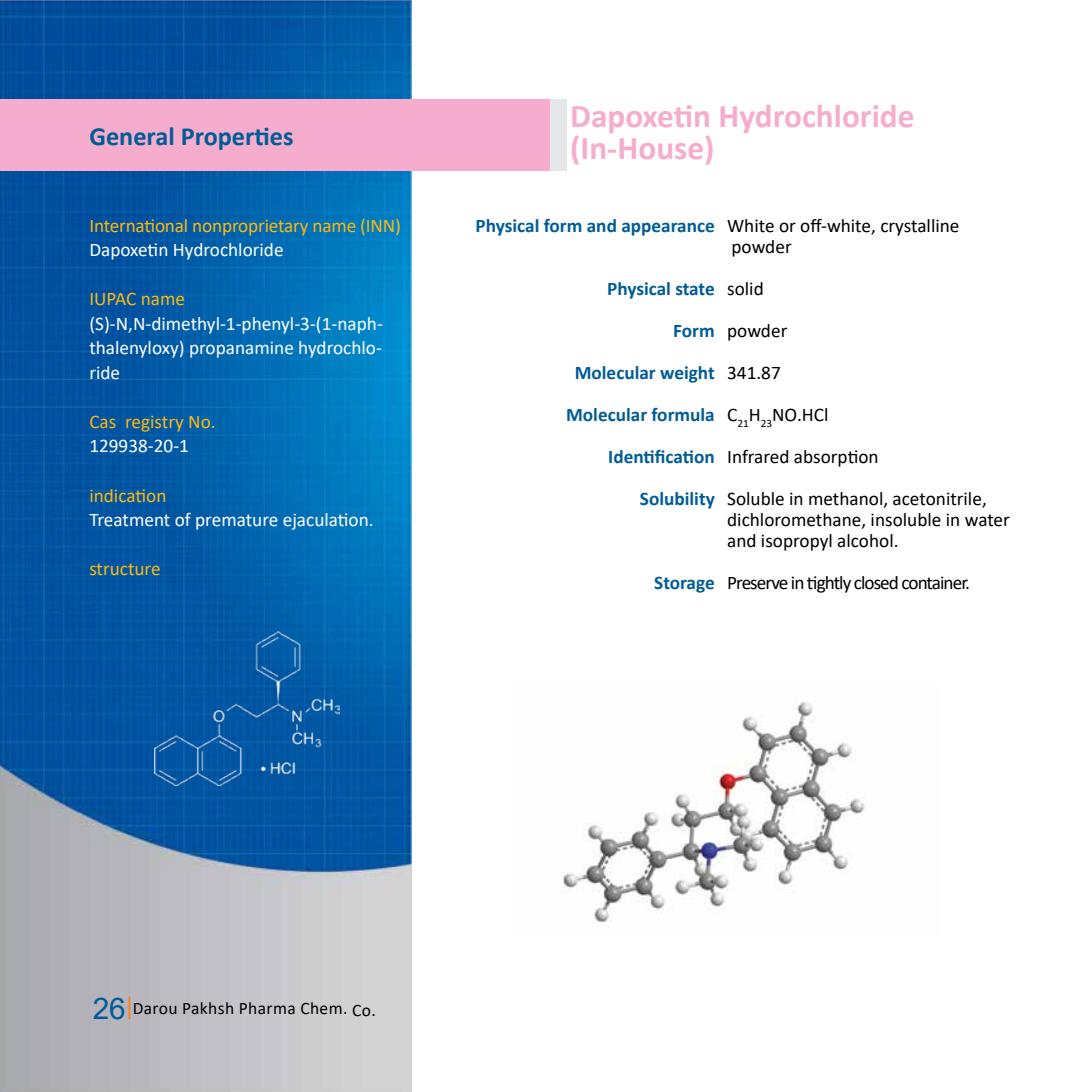
<style>
.page{position:relative;width:1092px;height:1092px;background:#fff}
.page>*{position:absolute;margin:0;border:0;box-sizing:border-box;transform-origin:0 0}
.t1{font:700 33.25px/31.5px "Calibri";color:#f6adcd}
.t2{font:700 26.25px "Calibri";color:#005c95}
.t3{font:19.25px/42px "Calibri";color:#000}
.t4{font:19.25px/24.5px "Calibri";color:#fff;text-align:justify}
.t5{font:700 19.25px/42px "Calibri";color:#005c95;text-align:right}
.t6{font:19.25px "Calibri";letter-spacing:-.01em;color:#fdb913}
.t7{font:19.25px "Calibri";letter-spacing:-.05em;color:#000}
.t8{font:17.5px "Calibri";letter-spacing:.02em;color:#000}
.s1{font-family:"Arial";font-size:29.75px;color:#005c95}
.s2{font-family:"Arial";font-size:23.62px;color:#f58220}
</style>
<div class="page">
<img style="left:0;top:0;width:412px;height:1091px">
<img style="left:563px;top:701px;width:303px;height:222px">
<div style="left:0;top:99px;width:566px;height:71px;background:#e6e7e8"></div>
<div style="left:0;top:99px;width:549px;height:71px;background:#f6adcd"></div>
<img style="left:154px;top:631px;width:185px;height:154px">
<h2 class="t2" style="left:89px;top:117px;width:206px">General Properties</h2>
<p class="t6" style="left:89px;top:212px;width:313px">International nonproprietary name (INN)</p>
<p class="t4" style="left:89px;top:237px;width:196px">Dapoxetin Hydrochloride</p>
<p class="t6" style="left:89px;top:285px;width:97px">IUPAC name</p>
<p class="t4" style="left:89px;top:311px;width:295px">(S)-N,N-dimethyl-1-phenyl-3-(1-naph&shy;thalenyloxy) propanamine hydrochlo&shy;ride</p>
<p class="t6" style="left:89px;top:408px;width:128px">Cas registry No.</p>
<p class="t4" style="left:89px;top:433px;width:101px">129938-20-1</p>
<p class="t6" style="left:89px;top:481px;width:79px">indication</p>
<p class="t4" style="left:89px;top:507px;width:286px">Treatment of premature ejaculation.</p>
<p class="t6" style="left:89px;top:555px;width:73px">structure</p>
<h1 class="t1" style="left:570px;top:100px;width:346px">Dapoxetin Hydrochloride (In-House)</h1>
<p class="t5" style="left:475px;top:204px;width:241px">Physical form and appearance</p>
<p class="t5" style="left:566px;top:267px;width:150px">Physical state<br>Form<br>Molecular weight<br>Molecular formula<br>Identification<br>Solubility</p>
<p class="t5" style="left:654px;top:561px;width:62px">Storage</p>
<p class="t3" style="left:727px;top:214px;width:234px;line-height:21px">White or off-white, crystalline powder</p>
<p class="t3" style="left:727px;top:267px;width:261px">solid<br>powder<br>341.87<br>C<sub>21</sub>H<sub>23</sub>NO.HCl<br>Infrared absorption<br>Soluble in methanol, acetonitrile,</p>
<p class="t3" style="left:727px;top:508px;width:284px;line-height:21px">dichloromethane, insoluble in water and isopropyl alcohol.</p>
<p class="t7" style="left:727px;top:569px;width:244px">Preserve in tightly closed container.</p>
<p class="t8" style="left:93px;top:996px;width:284px"><span class="s1">26</span><span class="s2">|</span>Darou Pakhsh Pharma Chem. Co.</p>
</div>
